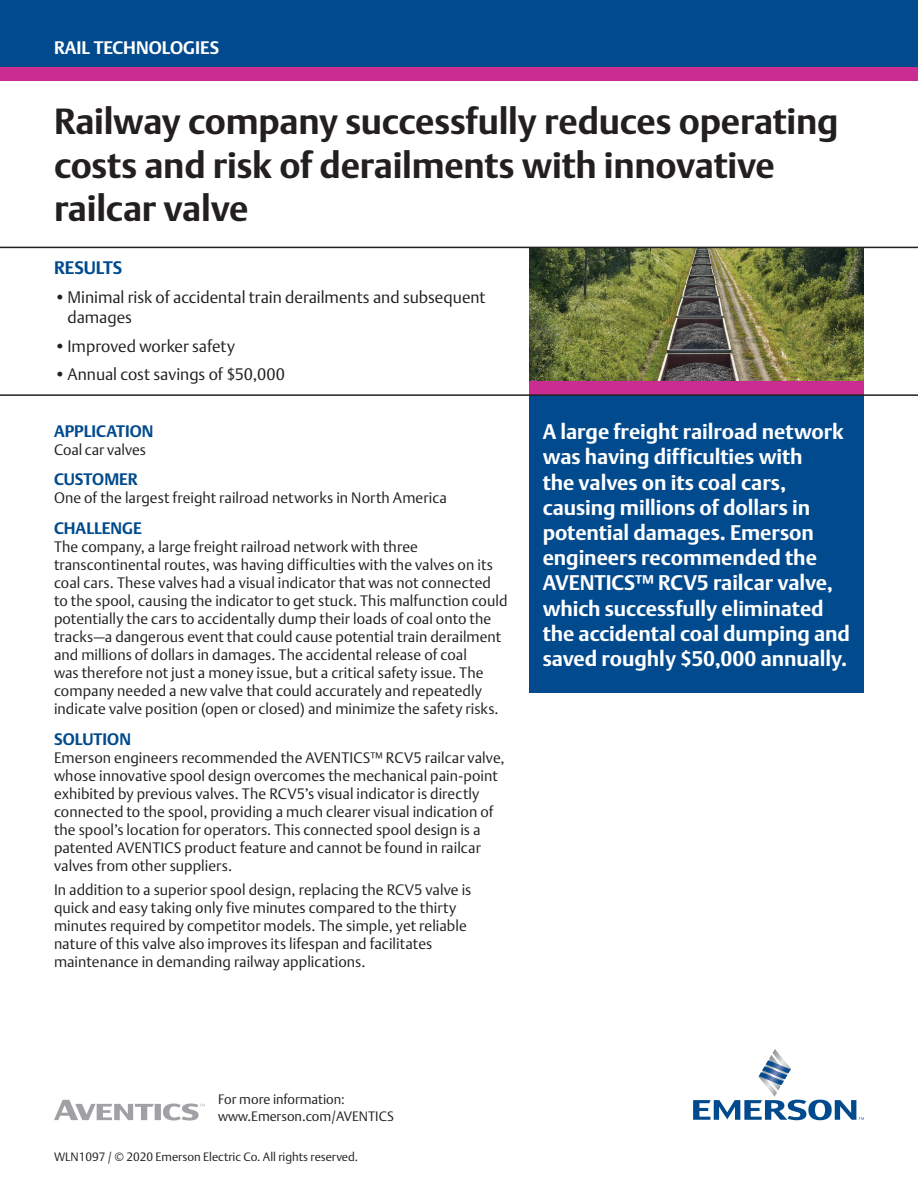
<style>
.page{position:relative;width:918px;height:1188px;background:#fff}
.page>*{position:absolute;margin:0;border:0;box-sizing:border-box;transform-origin:0 0}
.t1{font:700 36px/43.2px "DTL Argo T";letter-spacing:-.005em;color:#231f20}
.t2{font:700 21px/25.2px "DTL Argo T";letter-spacing:-.005em;color:#fff}
.t3{font:700 18px "DTL Argo T";color:#fff}
.t4{font:700 18px "DTL Argo T";letter-spacing:.005em;color:#004a8d}
.t5{font:300 16.5px/19.8px "DTL Argo T";letter-spacing:-.005em;color:#231f20}
.t6{font:700 16.5px "DTL Argo T";color:#004a8d}
.t7{font:300 15px/18px "DTL Argo T";letter-spacing:.005em;color:#231f20}
.t8{font:300 13.5px "DTL Argo T";color:#231f20}
.t9{font:300 12px "DTL Argo T";color:#231f20}
</style>
<div class="page">
<div style="left:529px;top:396px;width:335px;height:297px;background:#004a8d"></div>
<img style="left:529px;top:248px;width:335px;height:133px">
<div style="left:529px;top:381px;width:335px;height:13px;background:#c92d92"></div>
<div style="left:0;top:0;width:918px;height:68px;background:#004a8d"></div>
<div style="left:0;top:68px;width:918px;height:13px;background:#c92d92"></div>
<hr style="left:0;top:247px;width:918px;height:1px;background:#231f20">
<hr style="left:0;top:394px;width:918px;height:2px;background:#231f20">
<svg style="left:693px;top:1049px;width:171px;height:71px"></svg>
<svg style="left:54px;top:1100px;width:151px;height:20px"></svg>
<p class="t3" style="left:54px;top:37px;width:167px">RAIL TECHNOLOGIES</p>
<p class="t1" style="left:54px;top:100px;width:786px">Railway company successfully reduces operating costs and risk of derailments with innovative railcar valve</p>
<p class="t4" style="left:54px;top:257px;width:70px">RESULTS</p>
<p class="t5" style="left:68px;top:287px;width:420px;text-indent:-14px">•Minimal risk of accidental train derailments and subsequent damages</p>
<p class="t5" style="left:54px;top:336px;width:183px">•Improved worker safety</p>
<p class="t5" style="left:54px;top:365px;width:233px">•Annual cost savings of $50,000</p>
<p class="t6" style="left:54px;top:421px;width:101px">APPLICATION</p>
<p class="t7" style="left:54px;top:440px;width:93px">Coal car valves</p>
<p class="t6" style="left:54px;top:470px;width:85px">CUSTOMER</p>
<p class="t7" style="left:54px;top:489px;width:395px">One of the largest freight railroad networks in North America</p>
<p class="t6" style="left:54px;top:518px;width:89px">CHALLENGE</p>
<p class="t7" style="left:54px;top:538px;width:455px">The company, a large freight railroad network with three transcontinental routes, was having difficulties with the valves on its coal cars. These valves had a visual indicator that was not connected to the spool, causing the indicator to get stuck. This malfunction could potentially the cars to accidentally dump their loads of coal onto the tracks—a dangerous event that could cause potential train derailment and millions of dollars in damages. The accidental release of coal<br>was therefore not just a money issue, but a critical safety issue. The company needed a new valve that could accurately and repeatedly indicate valve position (open or closed) and minimize the safety risks.</p>
<p class="t6" style="left:54px;top:729px;width:79px">SOLUTION</p>
<p class="t7" style="left:54px;top:748px;width:452px">Emerson engineers recommended the AVENTICS™ RCV5 railcar valve, whose innovative spool design overcomes the mechanical pain-point exhibited by previous valves. The RCV5’s visual indicator is directly connected to the spool, providing a much clearer visual indication of the spool’s location for operators. This connected spool design is a patented AVENTICS product feature and cannot be found in railcar valves from other suppliers.</p>
<p class="t7" style="left:54px;top:880px;width:419px">In addition to a superior spool design, replacing the RCV5 valve is quick and easy taking only five minutes compared to the thirty minutes required by competitor models. The simple, yet reliable nature of this valve also improves its lifespan and facilitates maintenance in demanding railway applications.</p>
<p class="t2" style="left:543px;top:419px;width:309px">A large freight railroad network was having difficulties with<br>the valves on its coal cars, causing millions of dollars in potential damages. Emerson engineers recommended the<br>AVENTICS™ RCV5 railcar valve, which successfully eliminated the accidental coal dumping and saved roughly $50,000 annually.</p>
<p class="t8" style="left:218px;top:1091px;width:128px">For more information:</p>
<p class="t8" style="left:218px;top:1108px;width:177px">www.Emerson.com/AVENTICS</p>
<p class="t9" style="left:54px;top:1150px;width:306px">WLN1097 / © 2020 Emerson Electric Co. All rights reserved.</p>
</div>
